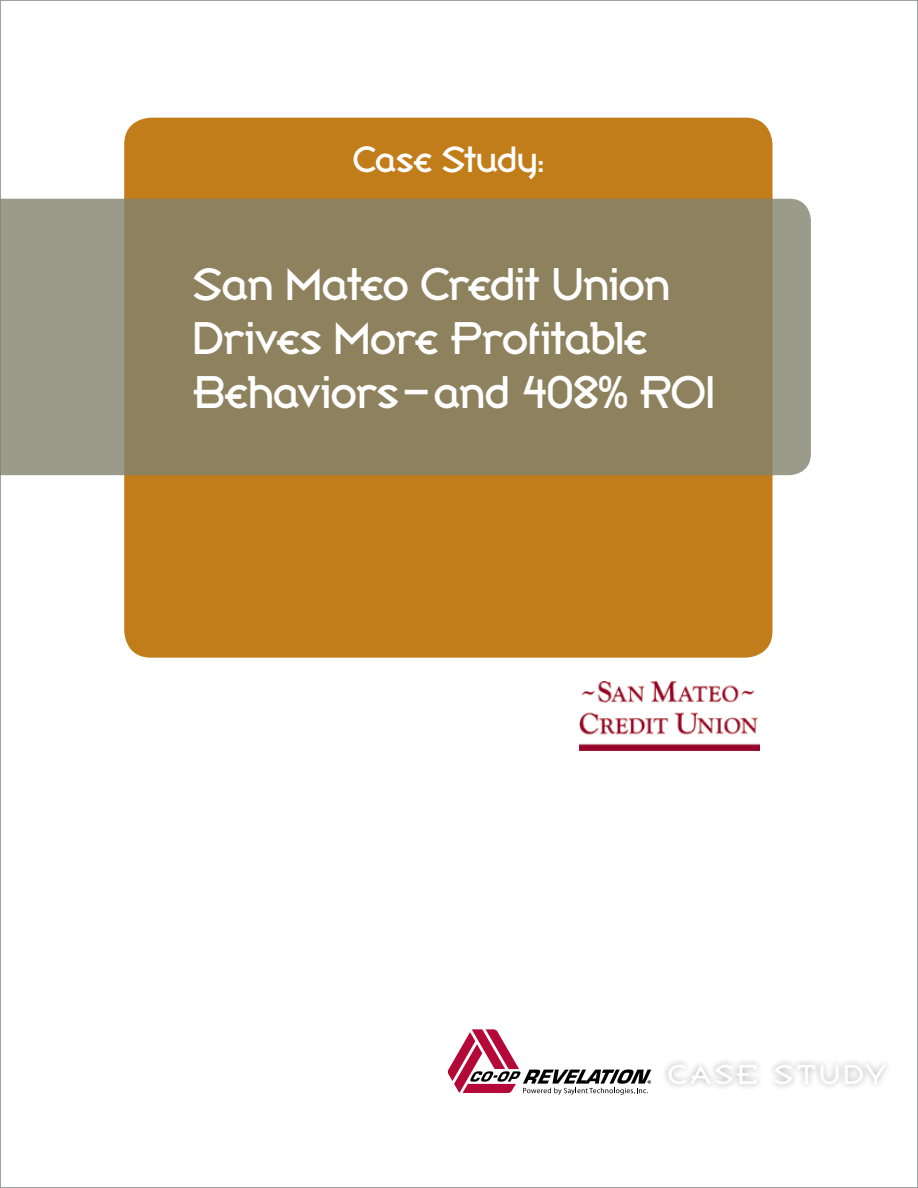
<style>
.page{position:relative;width:918px;height:1188px;background:#fff}
.page>*{position:absolute;margin:0;border:0;box-sizing:border-box;transform-origin:0 0}
.t1{font:45px/54px "Broadband ICG";letter-spacing:-.025em;color:#fff}
.t2{font:36px "Broadband ICG";letter-spacing:-.03em;color:#fff}
.t3{font:27px "Broadband ICG";letter-spacing:.08em;color:#fff;scale:1.1 1}
</style>
<div class="page">
<div style="left:124px;top:118px;width:649px;height:540px;background:#c17d19;border-radius:27px"></div>
<svg style="left:0;top:199px;width:811px;height:276px;background:#908667"></svg>
<img style="left:580px;top:681px;width:180px;height:69px">
<div style="left:662px;top:1058px;width:230px;height:34px;background:#000;opacity:.35"></div>
<svg style="left:448px;top:1029px;width:203px;height:66px"></svg>
<p class="t2" style="left:353px;top:137px;width:192px">Case Study:</p>
<p class="t1" style="left:193px;top:257px;width:524px">San Mateo Credit Union<br>Drives More Profitable<br>Behaviors—and 408% ROI</p>
<p class="t3" style="left:668px;top:1058px;width:201px">CASE STUDY</p>
</div>
